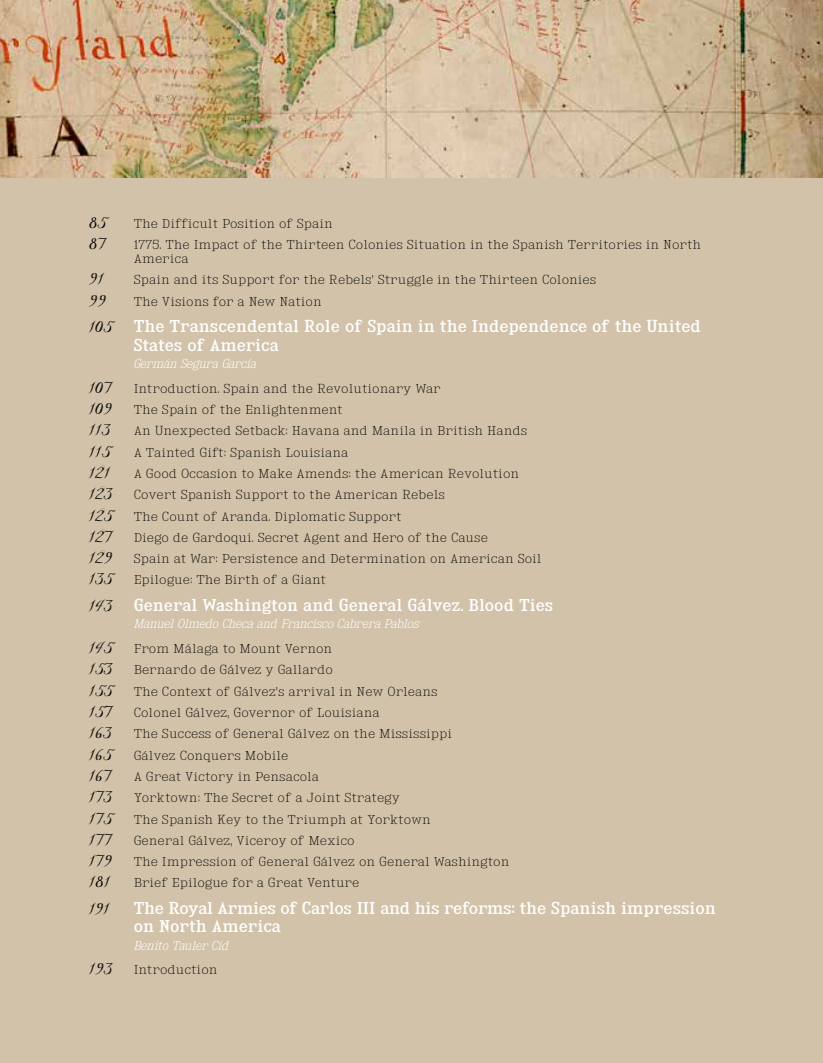
<style>
.page{position:relative;width:823px;height:1063px;background:#fff}
.page>*{position:absolute;margin:0;border:0;box-sizing:border-box;transform-origin:0 0}
.t1{font:17.5px "Jellyka Delicious Cake";color:#000}
.t2{font:15px/18.2px "Kingsbridge Rg";color:#fff}
.t3{font:11.25px/21.2px "Kingsbridge El";color:#000}
.t4{font:italic 11.25px "Kingsbridge El";color:#fff}
.s1{font-family:"Jellyka Delicious Cake";font-size:17.5px;color:#000}
.s2{font-family:"Jellyka Delicious Cake";font-size:17.5px}
</style>
<div class="page">
<div style="left:0;top:0;width:822px;height:1063px;background:#d2c2a9"></div>
<img style="left:0;top:0;width:822px;height:177px">
<h1 class="t1" style="left:89px;top:210px;width:19px">85</h1>
<p class="t3" style="left:134px;top:213px;width:201px">The Difficult Position of Spain</p>
<h1 class="t1" style="left:89px;top:232px;width:19px">87</h1>
<p class="t3" style="left:134px;top:238px;width:568px;line-height:14px">1775. The Impact of the Thirteen Colonies Situation in the Spanish Territories in North<br>America</p>
<h1 class="t1" style="left:89px;top:267px;width:17px">91</h1>
<p class="t3" style="left:134px;top:269px;width:464px">Spain and its Support for the Rebels’ Struggle in the Thirteen Colonies</p>
<h1 class="t1" style="left:89px;top:288px;width:19px">99</h1>
<p class="t3" style="left:134px;top:291px;width:189px">The Visions for a New Nation</p>
<h2 class="t2" style="left:134px;top:317px;width:568px;text-indent:-45px"><span class="s1">105</span> The Transcendental Role of Spain in the Independence of the United<br>States of America</h2>
<p class="t4" style="left:134px;top:357px;width:124px">Germán Segura García</p>
<p class="t3" style="left:89px;top:378px;width:353px"><span class="s2">107</span> Introduction. Spain and the Revolutionary War<br><span class="s2">109</span> The Spain of the Enlightenment</p>
<h1 class="t1" style="left:89px;top:418px;width:23px">113</h1>
<p class="t3" style="left:134px;top:420px;width:395px">An Unexpected Setback: Havana and Manila in British Hands</p>
<h1 class="t1" style="left:89px;top:439px;width:23px">115</h1>
<p class="t3" style="left:134px;top:442px;width:216px">A Tainted Gift: Spanish Louisiana</p>
<h1 class="t1" style="left:89px;top:460px;width:23px">121</h1>
<p class="t3" style="left:89px;top:463px;width:454px;text-indent:45px">A Good Occasion to Make Amends: the American Revolution <span class="s2">123</span> Covert Spanish Support to the American Rebels<br><span class="s2">125</span> The Count of Aranda. Diplomatic Support<br><span class="s2">127</span> Diego de Gardoqui. Secret Agent and Hero of the Cause<br><span class="s2">129</span> Spain at War: Persistence and Determination on American Soil <span class="s2">135</span> Epilogue: The Birth of a Giant</p>
<h2 class="t2" style="left:89px;top:596px;width:466px"><span class="s1">143</span> General Washington and General Gálvez. Blood Ties</h2>
<p class="t4" style="left:134px;top:617px;width:286px">Manuel Olmedo Checa and Francisco Cabrera Pablos</p>
<p class="t3" style="left:89px;top:638px;width:365px"><span class="s2">145</span> From Málaga to Mount Vernon<br><span class="s2">153</span> Bernardo de Gálvez y Gallardo<br><span class="s2">155</span> The Context of Gálvez’s arrival in New Orleans <span class="s2">157</span> Colonel Gálvez, Governor of Louisiana<br><span class="s2">163</span> The Success of General Gálvez on the Mississippi <span class="s2">165</span> Gálvez Conquers Mobile</p>
<h1 class="t1" style="left:89px;top:763px;width:24px">167</h1>
<p class="t3" style="left:89px;top:766px;width:422px;text-indent:45px">A Great Victory in Pensacola<br><span class="s2">173</span> Yorktown: The Secret of a Joint Strategy<br><span class="s2">175</span> The Spanish Key to the Triumph at Yorktown<br><span class="s2">177</span> General Gálvez, Viceroy of Mexico<br><span class="s2">179</span> The Impression of General Gálvez on General Washington</p>
<h1 class="t1" style="left:89px;top:870px;width:23px">181</h1>
<p class="t3" style="left:134px;top:872px;width:227px">Brief Epilogue for a Great Venture</p>
<h1 class="t1" style="left:89px;top:896px;width:23px">191</h1>
<h2 class="t2" style="left:134px;top:899px;width:583px">The Royal Armies of Carlos III and his reforms: the Spanish impression on North America</h2>
<p class="t4" style="left:134px;top:938px;width:96px">Benito Tauler Cid</p>
<p class="t3" style="left:89px;top:959px;width:130px"><span class="s2">193</span> Introduction</p>
</div>
